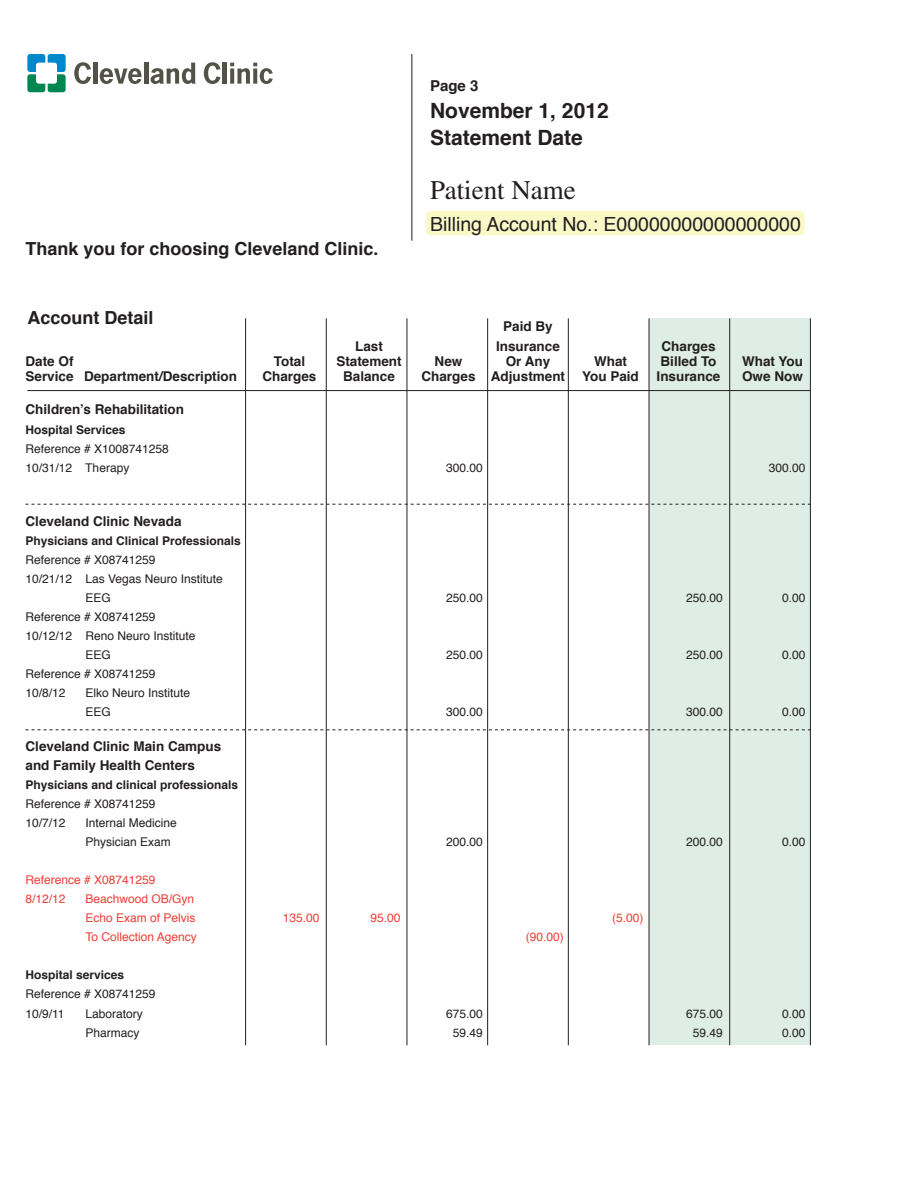
<style>
.page{position:relative;width:918px;height:1188px;background:#fff}
.page>*{position:absolute;margin:0;border:0;box-sizing:border-box;transform-origin:0 0}
.t1{font:27px "Times";color:#231f20}
.t2{font:700 21px/27px "Helvetica";color:#231f20}
.t3{font:19.5px "Helvetica";color:#231f20}
.t4{font:700 18px "Helvetica";color:#231f20}
.t5{font:700 15px "Helvetica";color:#231f20}
.t6{font:700 13.5px/18.3px "Helvetica";color:#231f20}
.t7{font:12px/19px "Helvetica";color:#231f20}
.t8{font:700 12px "Helvetica";color:#231f20}
.t9{font:12px/19px "Helvetica";color:#ee3e34}
</style>
<div class="page">
<div style="left:649px;top:318px;width:162px;height:727px;background:#deede6"></div>
<hr style="left:27px;top:390px;width:783px;height:1px;background:#231f20">
<div style="left:426px;top:211px;width:379px;height:24px;background:#fbf8c7;border-radius:5px"></div>
<svg style="left:27px;top:54px;width:39px;height:38px"></svg>
<svg style="left:74px;top:62px;width:17px;height:22px"></svg>
<hr style="left:93px;top:63px;width:4px;height:21px;background:#535249">
<svg style="left:100px;top:68px;width:42px;height:16px"></svg>
<hr style="left:144px;top:63px;width:4px;height:21px;background:#535249">
<svg style="left:204px;top:62px;width:16px;height:22px"></svg>
<hr style="left:223px;top:63px;width:4px;height:21px;background:#535249">
<svg style="left:230px;top:63px;width:43px;height:21px"></svg>
<svg style="left:151px;top:63px;width:45px;height:21px"></svg>
<hr style="left:412px;top:54px;width:1px;height:187px;background:#231f20">
<svg style="left:26px;top:504px;width:784px;height:1px"></svg>
<svg style="left:26px;top:729px;width:784px;height:1px"></svg>
<hr style="left:245px;top:318px;width:1px;height:727px;background:#231f20">
<hr style="left:326px;top:318px;width:1px;height:727px;background:#231f20">
<hr style="left:407px;top:318px;width:1px;height:727px;background:#231f20">
<hr style="left:487px;top:318px;width:1px;height:727px;background:#231f20">
<hr style="left:568px;top:318px;width:1px;height:727px;background:#231f20">
<hr style="left:649px;top:318px;width:1px;height:727px;background:#231f20">
<hr style="left:729px;top:318px;width:1px;height:727px;background:#231f20">
<hr style="left:810px;top:318px;width:1px;height:727px;background:#231f20">
<h3 class="t4" style="left:26px;top:234px;width:355px">Thank you for choosing Cleveland Clinic.</h3>
<h3 class="t4" style="left:27px;top:303px;width:128px">Account Detail</h3>
<p class="t5" style="left:430px;top:74px;width:50px">Page 3</p>
<h2 class="t2" style="left:430px;top:98px;width:180px">November 1, 2012<br>Statement Date</h2>
<h1 class="t1" style="left:430px;top:175px;width:147px">Patient Name</h1>
<h3 class="t3" style="left:430px;top:209px;width:372px">Billing Account No.: E00000000000000000</h3>
<p class="t6" style="left:503px;top:317px;width:51px">Paid By</p>
<p class="t6" style="left:355px;top:337px;width:29px">Last</p>
<p class="t6" style="left:496px;top:337px;width:65px">Insurance</p>
<p class="t6" style="left:662px;top:337px;width:56px">Charges</p>
<p class="t6" style="left:26px;top:352px;width:50px">Date Of</p>
<p class="t6" style="left:274px;top:352px;width:33px">Total</p>
<p class="t6" style="left:336px;top:352px;width:67px">Statement</p>
<p class="t6" style="left:435px;top:352px;width:29px">New</p>
<p class="t6" style="left:506px;top:352px;width:46px">Or Any</p>
<p class="t6" style="left:594px;top:352px;width:34px">What</p>
<p class="t6" style="left:661px;top:352px;width:58px">Billed To</p>
<p class="t6" style="left:742px;top:352px;width:63px">What You</p>
<p class="t6" style="left:26px;top:367px;width:213px">Service Department/Description</p>
<p class="t6" style="left:262px;top:367px;width:56px">Charges</p>
<p class="t6" style="left:343px;top:367px;width:53px">Balance</p>
<p class="t6" style="left:421px;top:367px;width:145px">Charges Adjustment</p>
<p class="t6" style="left:582px;top:367px;width:58px">You Paid</p>
<p class="t6" style="left:657px;top:367px;width:65px">Insurance</p>
<p class="t6" style="left:742px;top:367px;width:62px">Owe Now</p>
<p class="t6" style="left:26px;top:401px;width:160px">Children’s Rehabilitation</p>
<p class="t8" style="left:26px;top:420px;width:102px">Hospital Services</p>
<p class="t7" style="left:26px;top:439px;width:145px">Reference # X1008741258<br>10/31/12 Therapy</p>
<p class="t7" style="left:446px;top:458px;width:38px">300.00</p>
<p class="t7" style="left:769px;top:458px;width:38px">300.00</p>
<p class="t6" style="left:26px;top:512px;width:158px">Cleveland Clinic Nevada</p>
<p class="t8" style="left:26px;top:531px;width:217px">Physicians and Clinical Professionals</p>
<p class="t7" style="left:26px;top:550px;width:132px">Reference # X08741259</p>
<p class="t7" style="left:26px;top:569px;width:199px">10/21/12 Las Vegas Neuro Institute</p>
<p class="t7" style="left:86px;top:589px;width:27px">EEG</p>
<p class="t7" style="left:446px;top:589px;width:38px">250.00</p>
<p class="t7" style="left:686px;top:589px;width:38px">250.00</p>
<p class="t7" style="left:782px;top:589px;width:25px">0.00</p>
<p class="t7" style="left:25px;top:608px;width:132px">Reference # X08741259</p>
<p class="t7" style="left:25px;top:627px;width:172px">10/12/12 Reno Neuro Institute</p>
<p class="t7" style="left:85px;top:646px;width:27px">EEG</p>
<p class="t7" style="left:446px;top:646px;width:38px">250.00</p>
<p class="t7" style="left:686px;top:646px;width:38px">250.00</p>
<p class="t7" style="left:782px;top:646px;width:25px">0.00</p>
<p class="t7" style="left:25px;top:665px;width:132px">Reference # X08741259<br>10/8/12</p>
<p class="t7" style="left:85px;top:684px;width:106px">Elko Neuro Institute<br>EEG</p>
<p class="t7" style="left:446px;top:703px;width:38px">300.00</p>
<p class="t7" style="left:686px;top:703px;width:38px">300.00</p>
<p class="t7" style="left:782px;top:703px;width:25px">0.00</p>
<p class="t6" style="left:26px;top:737px;width:197px">Cleveland Clinic Main Campus and Family Health Centers</p>
<p class="t8" style="left:26px;top:775px;width:214px">Physicians and clinical professionals</p>
<p class="t7" style="left:26px;top:794px;width:132px">Reference # X08741259<br>10/7/12</p>
<p class="t7" style="left:86px;top:813px;width:93px">Internal Medicine<br>Physician Exam</p>
<p class="t9" style="left:25px;top:871px;width:132px">Reference # X08741259<br>8/12/12</p>
<p class="t9" style="left:85px;top:890px;width:112px">Beachwood OB/Gyn<br>Echo Exam of Pelvis</p>
<p class="t7" style="left:446px;top:832px;width:38px">200.00</p>
<p class="t7" style="left:686px;top:832px;width:38px">200.00</p>
<p class="t7" style="left:782px;top:832px;width:25px">0.00</p>
<p class="t9" style="left:283px;top:909px;width:38px">135.00</p>
<p class="t9" style="left:370px;top:909px;width:32px">95.00</p>
<p class="t9" style="left:612px;top:909px;width:33px">(5.00)</p>
<p class="t9" style="left:25px;top:928px;width:35px">T</p>
<p class="t9" style="left:91px;top:928px;width:107px">o Collection Agency</p>
<p class="t9" style="left:526px;top:928px;width:40px">(90.00)</p>
<p class="t8" style="left:25px;top:966px;width:100px">Hospital services</p>
<p class="t7" style="left:25px;top:985px;width:132px">Reference # X08741259<br>10/9/11</p>
<p class="t7" style="left:85px;top:1004px;width:59px">Laboratory</p>
<p class="t7" style="left:446px;top:1004px;width:38px">675.00</p>
<p class="t7" style="left:686px;top:1004px;width:38px">675.00</p>
<p class="t7" style="left:782px;top:1004px;width:25px">0.00</p>
<p class="t7" style="left:86px;top:1023px;width:56px">Pharmacy</p>
<p class="t7" style="left:453px;top:1023px;width:32px">59.49</p>
<p class="t7" style="left:693px;top:1023px;width:32px">59.49</p>
<p class="t7" style="left:782px;top:1023px;width:25px">0.00</p>
</div>
